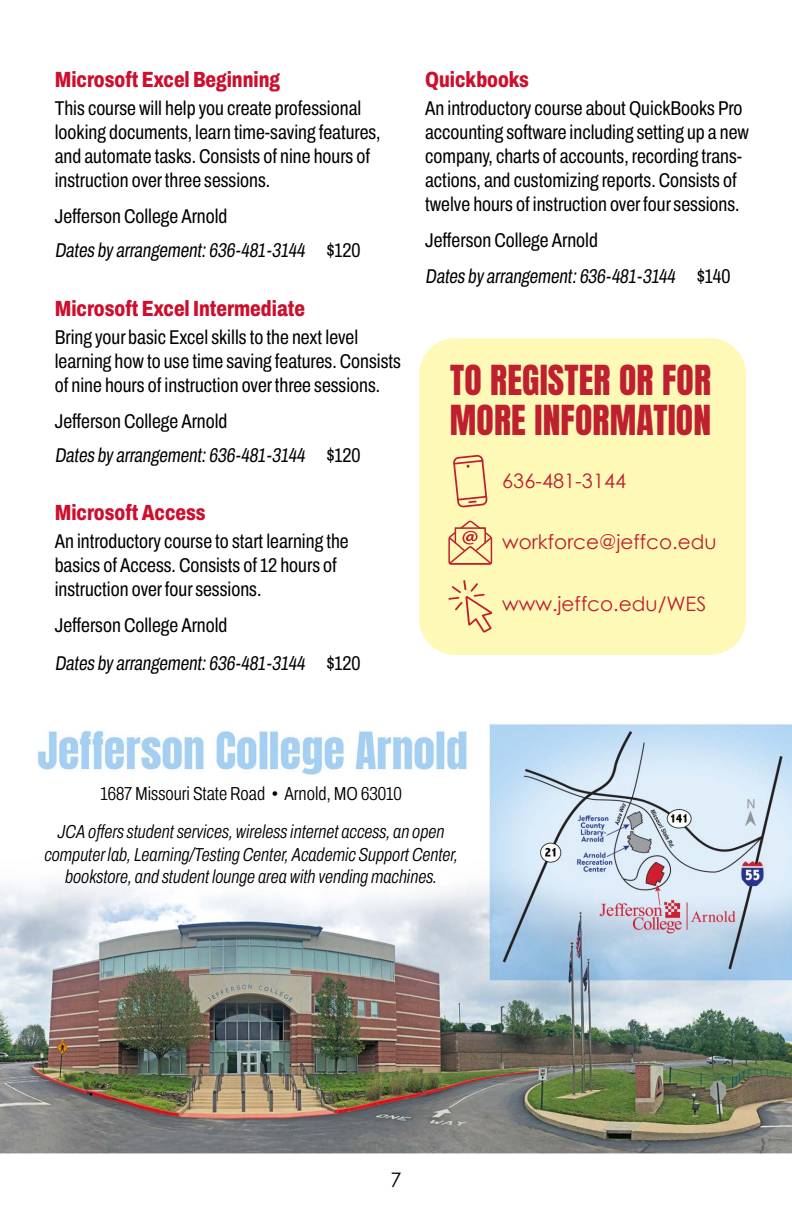
<style>
.page{position:relative;width:792px;height:1224px;background:#fff}
.page>*{position:absolute;margin:0;border:0;box-sizing:border-box;transform-origin:0 0}
.t1{font:34.6px/40px "Anton";letter-spacing:.005em;color:#bf202f}
.t2{font:800 22px "Archivo Condensed";color:#ce0e2d}
.t3{font:20px/24px "Archivo Condensed";color:#000}
.t4{font:20px "Century Gothic";color:#bf202f}
.t5{font:20px "Century Gothic";color:#000}
.t6{font:italic 300 18.8px/22.6px "Archivo Condensed";color:#000;text-align:center}
.t7{font:300 18.8px "Archivo Condensed";color:#000}
</style>
<div class="page">
<img style="left:0;top:724px;width:792px;height:430px">
<div style="left:419px;top:338px;width:327px;height:317px;background:#fff9b8;border-radius:36px"></div>
<svg style="left:448px;top:580px;width:44px;height:53px"></svg>
<svg style="left:448px;top:520px;width:44px;height:45px"></svg>
<svg style="left:453px;top:454px;width:35px;height:54px"></svg>
<p class="t2" style="left:55px;top:63px;width:227px">Microsoft Excel Beginning</p>
<p class="t3" style="left:55px;top:96px;width:327px">This course will help you create professional looking documents, learn time-saving features, and automate tasks. Consists of nine hours of instruction over three sessions.</p>
<p class="t3" style="left:55px;top:199px;width:307px;line-height:34px">Jefferson College Arnold<br>Datesbyarrangement:636-481-3144 $ 1 2 0</p>
<p class="t2" style="left:55px;top:292px;width:252px">Microsoft Excel Intermediate</p>
<p class="t3" style="left:55px;top:325px;width:348px">Bring your basic Excel skills to the next level learning how to use time saving features. Consists of nine hours of instruction over three sessions.</p>
<p class="t3" style="left:55px;top:404px;width:307px;line-height:34px">Jefferson College Arnold<br>Datesbyarrangement:636-481-3144 $ 1 2 0</p>
<p class="t2" style="left:55px;top:496px;width:153px">Microsoft Access</p>
<p class="t3" style="left:55px;top:529px;width:295px">An introductory course to start learning the basics of Access. Consists of 12 hours of instruction over four sessions.</p>
<p class="t3" style="left:55px;top:606px;width:307px;line-height:38px">Jefferson College Arnold<br>Datesbyarrangement:636-481-3144 $ 1 2 0</p>
<p class="t2" style="left:425px;top:63px;width:105px">Quickbooks</p>
<p class="t3" style="left:425px;top:96px;width:325px">An introductory course about QuickBooks Pro accounting software including setting up a new company, charts of accounts, recording trans&shy;actions, and customizing reports. Consists of twelve hours of instruction over four sessions.</p>
<p class="t3" style="left:425px;top:222px;width:307px;line-height:36px">Jefferson College Arnold<br>Datesbyarrangement:636-481-3144 $ 1 4 0</p>
<h1 class="t1" style="left:450px;top:363px;width:263px">TO REGISTER OR FOR<br>MORE INFORMATION</h1>
<p class="t4" style="left:502px;top:468px;width:126px">636-481-3144</p>
<p class="t4" style="left:502px;top:530px;width:216px">workforce@jeffco.edu</p>
<p class="t4" style="left:502px;top:591px;width:206px">www.jeffco.edu/WES</p>
<p class="t7" style="left:100px;top:780px;width:303px">1687 Missouri State Road • Arnold, MO 63010</p>
<p class="t6" style="left:44px;top:820px;width:415px">JCA offers student services, wireless internet access, an open computer lab, Learning/Testing Center, Academic Support Center, bookstore, and student lounge area with vending machines.</p>
<p class="t5" style="left:390px;top:1168px;width:13px">7</p>
</div>
